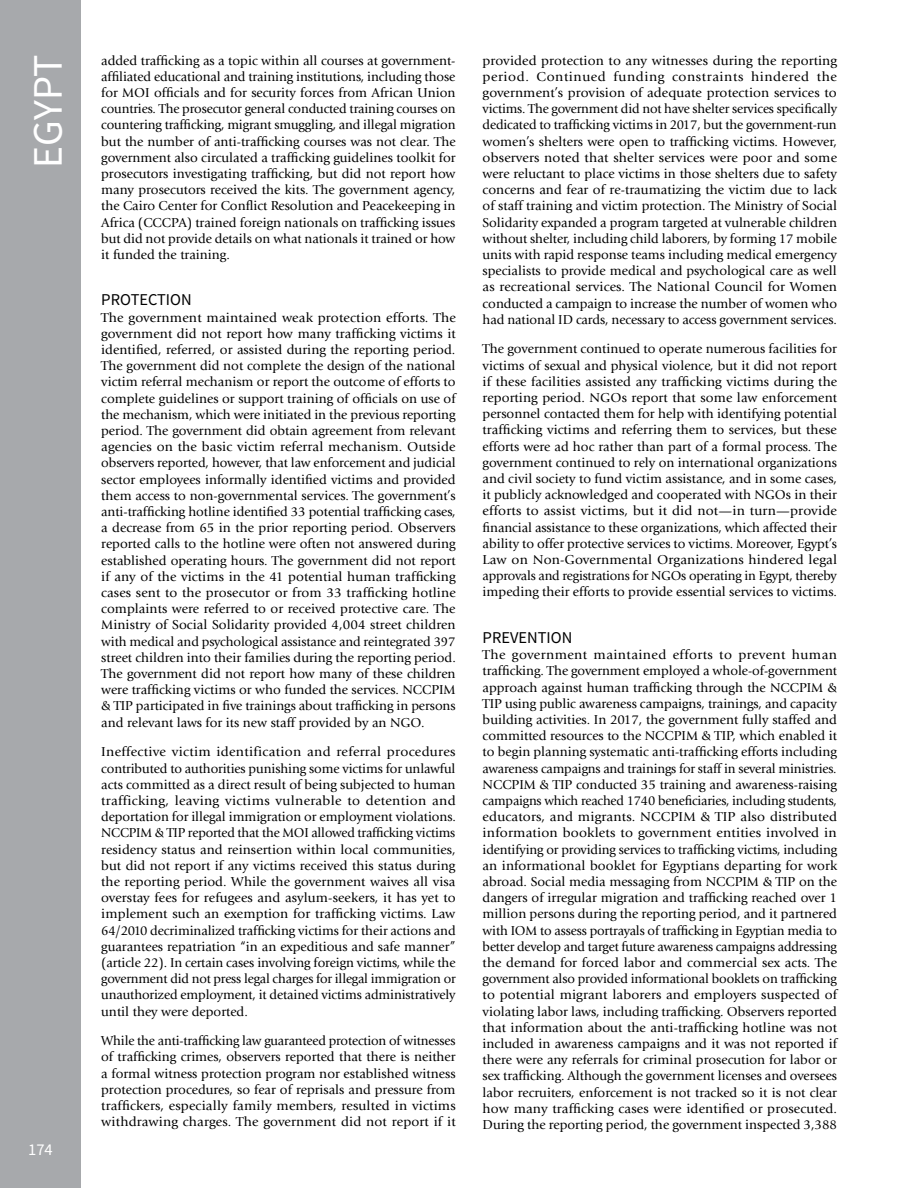
<style>
.page{position:relative;width:918px;height:1188px;background:#fff}
.page>*{position:absolute;margin:0;border:0;box-sizing:border-box;transform-origin:0 0}
.t1{font:42px "Source Sans Pro";color:#fff}
.Subhead_Back{font:16.5px "Source Sans Pro";color:#000}
.t2{font:16.5px "Source Sans Pro";color:#fff}
.Body-Back{font:13.5px/16.2px "Giovanni Std";color:#000;text-align:justify}
</style>
<div class="page">
<div style="left:0;top:0;width:81px;height:1188px;background:#a7a9ac"></div>
<h1 class="t1" style="left:22px;top:168px;width:115px;rotate:-90deg">EGYPT</h1>
<p class="Body-Back" style="left:101px;top:52px;width:356px">added trafficking as a topic within all courses at government&shy;affiliated educational and training institutions, including those for MOI officials and for security forces from African Union countries. The prosecutor general conducted training courses on countering trafficking, migrant smuggling, and illegal migration but the number of anti-trafficking courses was not clear. The government also circulated a trafficking guidelines toolkit for prosecutors investigating trafficking, but did not report how many prosecutors received the kits. The government agency, the Cairo Center for Conflict Resolution and Peacekeeping in Africa (CCCPA) trained foreign nationals on trafficking issues but did not provide details on what nationals it trained or how it funded the training.</p>
<h3 class="Subhead_Back" style="left:101px;top:290px;width:92px">PROTECTION</h3>
<p class="Body-Back" style="left:101px;top:309px;width:356px">The government maintained weak protection efforts. The government did not report how many trafficking victims it identified, referred, or assisted during the reporting period.<br>The government did not complete the design of the national victim referral mechanism or report the outcome of efforts to complete guidelines or support training of officials on use of the mechanism, which were initiated in the previous reporting period. The government did obtain agreement from relevant agencies on the basic victim referral mechanism. Outside observers reported, however, that law enforcement and judicial sector employees informally identified victims and provided them access to non-governmental services. The government’s anti-trafficking hotline identified 33 potential trafficking cases, a decrease from 65 in the prior reporting period. Observers reported calls to the hotline were often not answered during established operating hours. The government did not report if any of the victims in the 41 potential human trafficking cases sent to the prosecutor or from 33 trafficking hotline complaints were referred to or received protective care. The Ministry of Social Solidarity provided 4,004 street children with medical and psychological assistance and reintegrated 397 street children into their families during the reporting period.<br>The government did not report how many of these children were trafficking victims or who funded the services. NCCPIM &amp; TIP participated in five trainings about trafficking in persons and relevant laws for its new staff provided by an NGO.</p>
<p class="Body-Back" style="left:101px;top:744px;width:356px">Ineffective victim identification and referral procedures contributed to authorities punishing some victims for unlawful acts committed as a direct result of being subjected to human trafficking, leaving victims vulnerable to detention and deportation for illegal immigration or employment violations.<br>NCCPIM &amp; TIP reported that the MOI allowed trafficking victims residency status and reinsertion within local communities, but did not report if any victims received this status during the reporting period. While the government waives all visa overstay fees for refugees and asylum-seekers, it has yet to implement such an exemption for trafficking victims. Law 64/2010 decriminalized trafficking victims for their actions and guarantees repatriation “in an expeditious and safe manner” (article 22). In certain cases involving foreign victims, while the government did not press legal charges for illegal immigration or unauthorized employment, it detained victims administratively until they were deported.</p>
<p class="Body-Back" style="left:101px;top:1033px;width:356px">While the anti-trafficking law guaranteed protection of witnesses of trafficking crimes, observers reported that there is neither a formal witness protection program nor established witness protection procedures, so fear of reprisals and pressure from traffickers, especially family members, resulted in victims withdrawing charges. The government did not report if it</p>
<p class="t2" style="left:28px;top:1139px;width:26px">174</p>
<p class="Body-Back" style="left:483px;top:52px;width:356px">provided protection to any witnesses during the reporting period. Continued funding constraints hindered the government’s provision of adequate protection services to victims. The government did not have shelter services specifically dedicated to trafficking victims in 2017, but the government-run women’s shelters were open to trafficking victims. However, observers noted that shelter services were poor and some were reluctant to place victims in those shelters due to safety concerns and fear of re-traumatizing the victim due to lack of staff training and victim protection. The Ministry of Social Solidarity expanded a program targeted at vulnerable children without shelter, including child laborers, by forming 17 mobile units with rapid response teams including medical emergency specialists to provide medical and psychological care as well as recreational services. The National Council for Women conducted a campaign to increase the number of women who had national ID cards, necessary to access government services.</p>
<p class="Body-Back" style="left:483px;top:341px;width:356px">The government continued to operate numerous facilities for victims of sexual and physical violence, but it did not report if these facilities assisted any trafficking victims during the reporting period. NGOs report that some law enforcement personnel contacted them for help with identifying potential trafficking victims and referring them to services, but these efforts were ad hoc rather than part of a formal process. The government continued to rely on international organizations and civil society to fund victim assistance, and in some cases, it publicly acknowledged and cooperated with NGOs in their efforts to assist victims, but it did not—in turn—provide financial assistance to these organizations, which affected their ability to offer protective services to victims. Moreover, Egypt’s Law on Non-Governmental Organizations hindered legal approvals and registrations for NGOs operating in Egypt, thereby impeding their efforts to provide essential services to victims.</p>
<h3 class="Subhead_Back" style="left:483px;top:627px;width:91px">PREVENTION</h3>
<p class="Body-Back" style="left:483px;top:647px;width:356px">The government maintained efforts to prevent human trafficking. The government employed a whole-of-government approach against human trafficking through the NCCPIM &amp; TIP using public awareness campaigns, trainings, and capacity building activities. In 2017, the government fully staffed and committed resources to the NCCPIM &amp; TIP, which enabled it to begin planning systematic anti-trafficking efforts including awareness campaigns and trainings for staff in several ministries.<br>NCCPIM &amp; TIP conducted 35 training and awareness-raising campaigns which reached 1740 beneficiaries, including students, educators, and migrants. NCCPIM &amp; TIP also distributed information booklets to government entities involved in identifying or providing services to trafficking victims, including an informational booklet for Egyptians departing for work abroad. Social media messaging from NCCPIM &amp; TIP on the dangers of irregular migration and trafficking reached over 1 million persons during the reporting period, and it partnered with IOM to assess portrayals of trafficking in Egyptian media to better develop and target future awareness campaigns addressing the demand for forced labor and commercial sex acts. The government also provided informational booklets on trafficking to potential migrant laborers and employers suspected of violating labor laws, including trafficking. Observers reported that information about the anti-trafficking hotline was not included in awareness campaigns and it was not reported if there were any referrals for criminal prosecution for labor or sex trafficking. Although the government licenses and oversees labor recruiters, enforcement is not tracked so it is not clear how many trafficking cases were identified or prosecuted.<br>During the reporting period, the government inspected 3,388</p>
</div>
